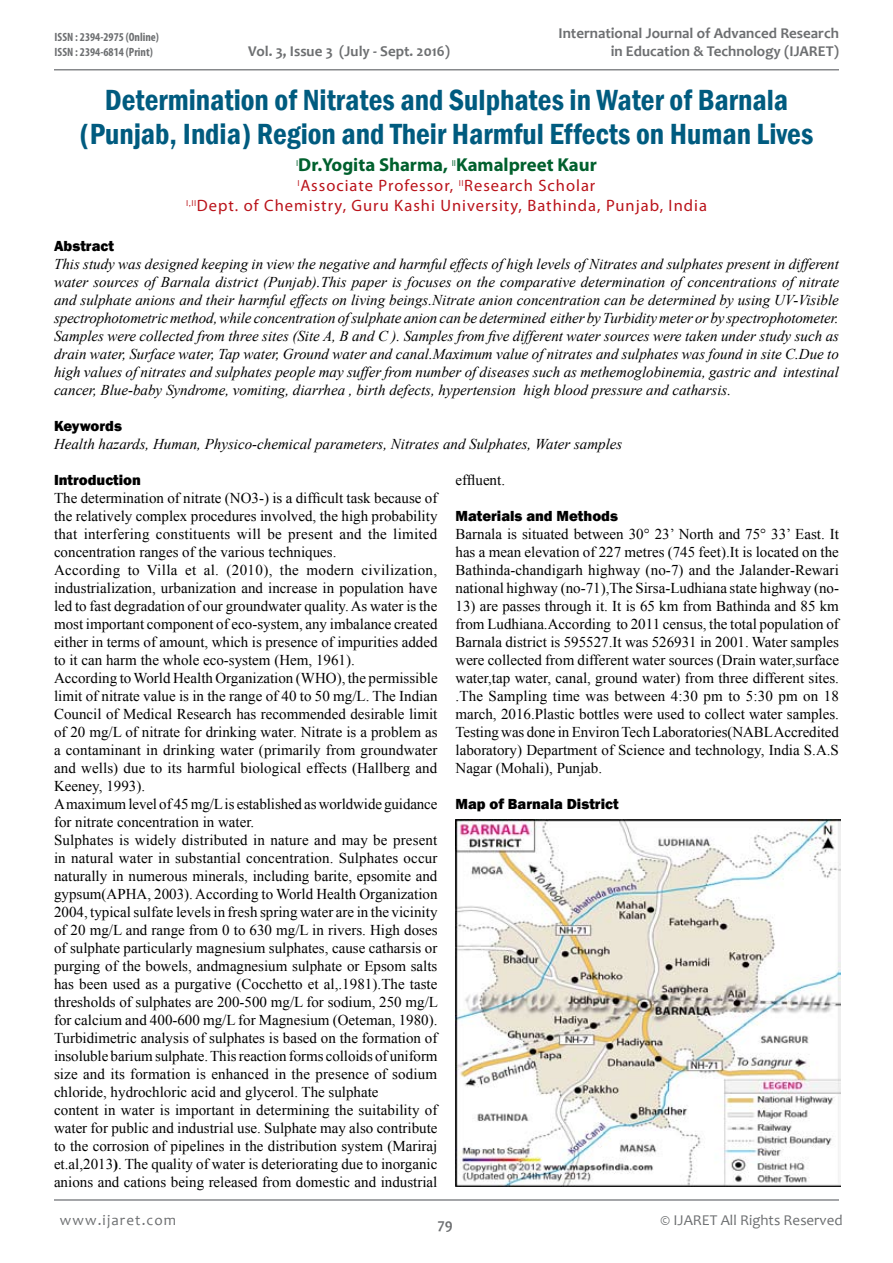
<style>
.page{position:relative;width:893px;height:1263px;background:#fff}
.page>*{position:absolute;margin:0;border:0;box-sizing:border-box;transform-origin:0 0}
.t1{font:600 condensed 30px/34.5px "Franklin Gothic";color:#005b7f;text-align:center}
.t2{font:700 18.75px "Myriad Pro";color:#00602d}
.t3{font:16.5px/19.8px "Myriad Pro";letter-spacing:.06em;color:#ba131a;text-align:center}
.t4{font:15px/18px "Times New Roman";color:#000;text-align:justify}
.t5{font:italic 15px/18px "Times New Roman";color:#000;text-align:justify}
.t6{font:700 15px/18px "Candara";color:#6d6f71;text-align:right}
.t7{font:800 15px "Franklin Gothic";color:#000}
.t8{font:15px "Candara";color:#6d6f71}
.t9{font:15px "Candara";letter-spacing:.075em;color:#6d6f71}
.t10{font:700 condensed 12px/14.4px "Myriad Pro";color:#6d6f71}
.s1{font-weight:700}
</style>
<div class="page">
<hr style="left:54px;top:69px;width:785px;height:2px;background:#86888b">
<hr style="left:54px;top:1199px;width:785px;height:2px;background:#86888b">
<img style="left:455px;top:819px;width:385px;height:367px">
<p class="t10" style="left:55px;top:30px;width:106px">ISSN : 2394-2975 (Online)<br>ISSN : 2394-6814 (Print)</p>
<p class="t6" style="left:248px;top:42px;width:203px">Vol. 3, Issue 3 (July - Sept. 2016)</p>
<p class="t6" style="left:558px;top:24px;width:282px">International Journal of Advanced Research in Education &amp; Technology (IJARET)</p>
<h1 class="t1" style="left:80px;top:82px;width:735px">Determination of Nitrates and Sulphates in Water of Barnala (Punjab, India) Region and Their Harmful Effects on Human Lives</h1>
<p class="t2" style="left:296px;top:152px;width:302px"><sup>I</sup>Dr.Yogita Sharma, <sup>II</sup>Kamalpreet Kaur</p>
<p class="t3" style="left:186px;top:175px;width:522px"><sup>I</sup>Associate Professor, <sup>II</sup>Research Scholar<br><sup>I,II</sup>Dept. of Chemistry, Guru Kashi University, Bathinda, Punjab, India</p>
<p class="t7" style="left:54px;top:236px;width:61px">Abstract</p>
<p class="t5" style="left:54px;top:254px;width:787px">This study was designed keeping in view the negative and harmful effects of high levels of Nitrates and sulphates present in different water sources of Barnala district (Punjab).This paper is focuses on the comparative determination of concentrations of nitrate and sulphate anions and their harmful effects on living beings.Nitrate anion concentration can be determined by using UV-Visible spectrophotometric method, while concentration of sulphate anion can be determined either by Turbidity meter or by spectrophotometer.<br>Samples were collected from three sites (Site A, B and C ). Samples from five different water sources were taken under study such as drain water, Surface water, Tap water, Ground water and canal.Maximum value of nitrates and sulphates was found in site C.Due to high values of nitrates and sulphates people may suffer from number of diseases such as methemoglobinemia, gastric and intestinal cancer, Blue-baby Syndrome, vomiting, diarrhea , birth defects, hypertension high blood pressure and catharsis.</p>
<p class="t7" style="left:54px;top:416px;width:69px">Keywords</p>
<p class="t5" style="left:54px;top:434px;width:570px">Health hazards, Human, Physico-chemical parameters, Nitrates and Sulphates, Water samples</p>
<p class="t7" style="left:54px;top:470px;width:88px">Introduction</p>
<p class="t4" style="left:54px;top:488px;width:386px;text-align:left">The determination of nitrate (NO3-) is a difficult task because of the relatively complex procedures involved, the high probability that interfering constituents will be present and the limited concentration ranges of the various techniques.<br>According to Villa et al. (2010), the modern civilization, industrialization, urbanization and increase in population have led to fast degradation of our groundwater quality. As water is the most important component of eco-system, any imbalance created either in terms of amount, which is presence of impurities added to it can harm the whole eco-system (Hem, 1961).<br>According to World Health Organization (WHO), the permissible limit of nitrate value is in the range of 40 to 50 mg/L. The Indian Council of Medical Research has recommended desirable limit of 20 mg/L of nitrate for drinking water. Nitrate is a problem as a contaminant in drinking water (primarily from groundwater and wells) due to its harmful biological effects (Hallberg and Keeney, 1993).<br>A maximum level of 45 mg/L is established as worldwide guidance for nitrate concentration in water.<br>Sulphates is widely distributed in nature and may be present in natural water in substantial concentration. Sulphates occur naturally in numerous minerals, including barite, epsomite and gypsum(APHA, 2003). According to World Health Organization 2004, typical sulfate levels in fresh spring water are in the vicinity of 20 mg/L and range from 0 to 630 mg/L in rivers. High doses of sulphate particularly magnesium sulphates, cause catharsis or purging of the bowels, andmagnesium sulphate or Epsom salts has been used as a purgative (Cocchetto et al,.1981).The taste thresholds of sulphates are 200-500 mg/L for sodium, 250 mg/L for calcium and 400-600 mg/L for Magnesium (Oeteman, 1980).<br>Turbidimetric analysis of sulphates is based on the formation of insoluble barium sulphate. This reaction forms colloids of uniform size and its formation is enhanced in the presence of sodium chloride, hydrochloric acid and glycerol. The sulphate<br>content in water is important in determining the suitability of water for public and industrial use. Sulphate may also contribute to the corrosion of pipelines in the distribution system (Mariraj et.al,2013<span class="s1">)</span>. The quality of water is deteriorating due to inorganic anions and cations being released from domestic and industrial</p>
<p class="t4" style="left:455px;top:470px;width:51px">effluent.</p>
<p class="t7" style="left:455px;top:506px;width:164px">Materials and Methods</p>
<p class="t4" style="left:455px;top:524px;width:385px">Barnala is situated between 30° 23’ North and 75° 33’ East. It has a mean elevation of 227 metres (745 feet).It is located on the Bathinda-chandigarh highway (no-7) and the Jalander-Rewari national highway (no-71),The Sirsa-Ludhiana state highway (no-</p>
<p class="t4" style="left:455px;top:596px;width:385px">13) are passes through it. It is 65 km from Bathinda and 85 km from Ludhiana.According to 2011 census, the total population of Barnala district is 595527.It was 526931 in 2001. Water samples were collected from different water sources (Drain water,surface water,tap water, canal, ground water) from three different sites. .The Sampling time was between 4:30 pm to 5:30 pm on 18 march, 2016.Plastic bottles were used to collect water samples.<br>Testing was done in Environ Tech Laboratories(NABL Accredited laboratory) Department of Science and technology, India S.A.S Nagar (Mohali), Punjab.</p>
<p class="t7" style="left:455px;top:794px;width:165px">Map of Barnala District</p>
<p class="t9" style="left:60px;top:1210px;width:118px">www.ijaret.com</p>
<p class="t8" style="left:661px;top:1210px;width:184px">© IJARET All Rights Reserved</p>
<p class="t6" style="left:438px;top:1215px;width:16px">79</p>
</div>
